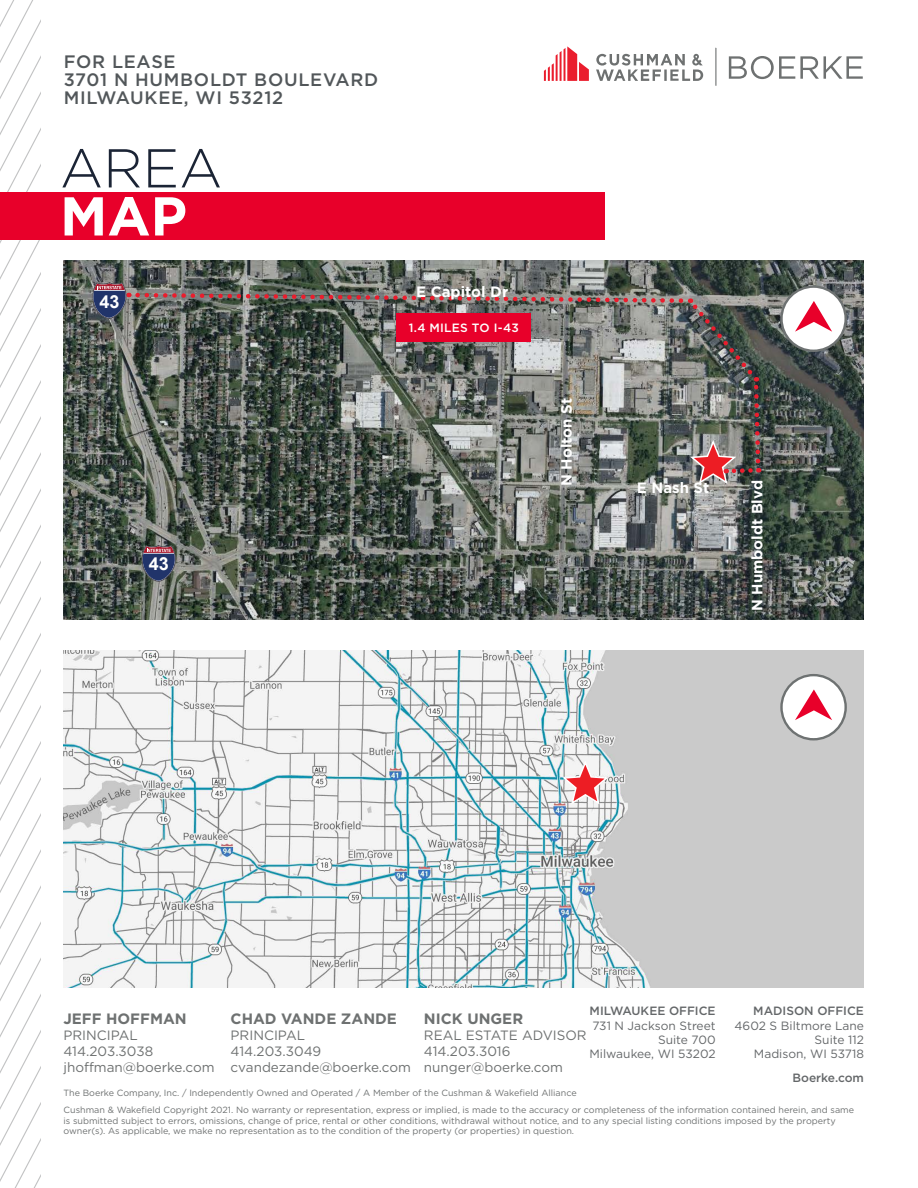
<style>
.page{position:relative;width:918px;height:1188px;background:#fff}
.page>*{position:absolute;margin:0;border:0;box-sizing:border-box;transform-origin:0 0}
.t1{font:300 54.6px "Gotham";color:#1b2435}
.t2{font:700 54.6px "Gotham";color:#fff}
.t3{font:500 18px/18px "Gotham";letter-spacing:.04em;color:#52575a}
.t4{font:700 18px "Arial";color:#fff}
.t5{font:700 15px "Gotham";color:#fff}
.t6{font:700 15px "Gotham";color:#6e7171}
.t7{font:13.5px/16.2px "Gotham";color:#6e7171}
.t8{font:12px/14.4px "Gotham";color:#646769;text-align:right}
.t9{font:500 12px "Gotham";color:#646769}
.t10{font:500 12px "Gotham";letter-spacing:.02em;color:#fff}
.t11{font:9px/17.2px "Gotham";color:#6e7171}
</style>
<div class="page">
<svg style="left:0;top:0;width:40px;height:1188px"></svg>
<hr style="left:716px;top:48px;width:1px;height:38px;background:#6e7171">
<svg style="left:544px;top:46px;width:45px;height:35px"></svg>
<svg style="left:596px;top:54px;width:107px;height:27px"></svg>
<svg style="left:729px;top:56px;width:134px;height:23px"></svg>
<div style="left:0;top:193px;width:604px;height:47px;background:#e8002a"></div>
<img style="left:64px;top:261px;width:800px;height:358px">
<div style="left:782px;top:287px;width:64px;height:64px;background:#fff;border-radius:50%"></div>
<div style="left:780px;top:285px;width:67px;height:67px;border:2px solid #6e7272;border-radius:50%"></div>
<svg style="left:795px;top:301px;width:37px;height:31px"></svg>
<img style="left:64px;top:651px;width:800px;height:336px">
<svg style="left:560px;top:761px;width:50px;height:45px"></svg>
<svg style="left:142px;top:545px;width:34px;height:37px"></svg>
<div style="left:782px;top:675px;width:64px;height:64px;background:#fff;border-radius:50%"></div>
<div style="left:780px;top:674px;width:67px;height:66px;border:2px solid #6e7272;border-radius:50%"></div>
<svg style="left:795px;top:689px;width:37px;height:31px"></svg>
<svg style="left:92px;top:282px;width:671px;height:204px;background:#6d6965"></svg>
<h2 class="t3" style="left:64px;top:53px;width:316px">FOR LEASE<br>3701 N HUMBOLDT BOULEVARD<br>MILWAUKEE, WI 53212</h2>
<h1 class="t1" style="left:60px;top:134px;width:164px">AREA</h1>
<h1 class="t2" style="left:60px;top:180px;width:129px">MAP</h1>
<h2 class="t4" style="left:99px;top:289px;width:22px">43</h2>
<h2 class="t4" style="left:149px;top:551px;width:22px">43</h2>
<h3 class="t5" style="left:416px;top:282px;width:94px">E Capitol Dr</h3>
<h3 class="t10" style="left:409px;top:320px;width:111px">1.4 MILES TO I-43</h3>
<h3 class="t5" style="left:557px;top:486px;width:89px;rotate:-90deg">N Holton St</h3>
<h3 class="t5" style="left:637px;top:478px;width:74px">E Nash St</h3>
<h3 class="t5" style="left:747px;top:611px;width:132px;rotate:-90deg">N Humboldt Blvd</h3>
<h3 class="t9" style="left:590px;top:1003px;width:128px">MILWAUKEE OFFICE</h3>
<h3 class="t8" style="left:590px;top:1018px;width:128px">731 N Jackson Street<br>Suite 700<br>Milwaukee, WI 53202</h3>
<h3 class="t9" style="left:753px;top:1003px;width:112px">MADISON OFFICE</h3>
<h3 class="t8" style="left:735px;top:1018px;width:131px">4602 S Biltmore Lane<br>Suite 112<br>Madison, WI 53718</h3>
<h3 class="t9" style="left:793px;top:1070px;width:73px">Boerke.com</h3>
<h3 class="t6" style="left:63px;top:1008px;width:125px">JEFF HOFFMAN</h3>
<h3 class="t7" style="left:63px;top:1027px;width:153px">PRINCIPAL<br>414.203.3038 jhoffman@boerke.com</h3>
<h3 class="t6" style="left:424px;top:1008px;width:101px">NICK UNGER</h3>
<h3 class="t7" style="left:424px;top:1027px;width:164px">REAL ESTATE ADVISOR<br>414.203.3016 nunger@boerke.com</h3>
<p class="t11" style="left:63px;top:1084px;width:792px">The Boerke Company, Inc. / Independently Owned and Operated / A Member of the Cushman &amp; Wakefield Alliance<br>Cushman &amp; Wakefield Copyright 2021. No warranty or representation, express or implied, is made to the accuracy or completeness of the information contained herein, and same</p>
<p class="t11" style="left:63px;top:1115px;width:774px;line-height:10.5px">is submitted subject to errors, omissions, change of price, rental or other conditions, withdrawal without notice, and to any special listing conditions imposed by the property owner(s). As applicable, we make no representation as to the condition of the property (or properties) in question.</p>
<h3 class="t6" style="left:231px;top:1008px;width:168px">CHAD VANDE ZANDE</h3>
<h3 class="t7" style="left:231px;top:1027px;width:182px">PRINCIPAL<br>414.203.3049 cvandezande@boerke.com</h3>
</div>
